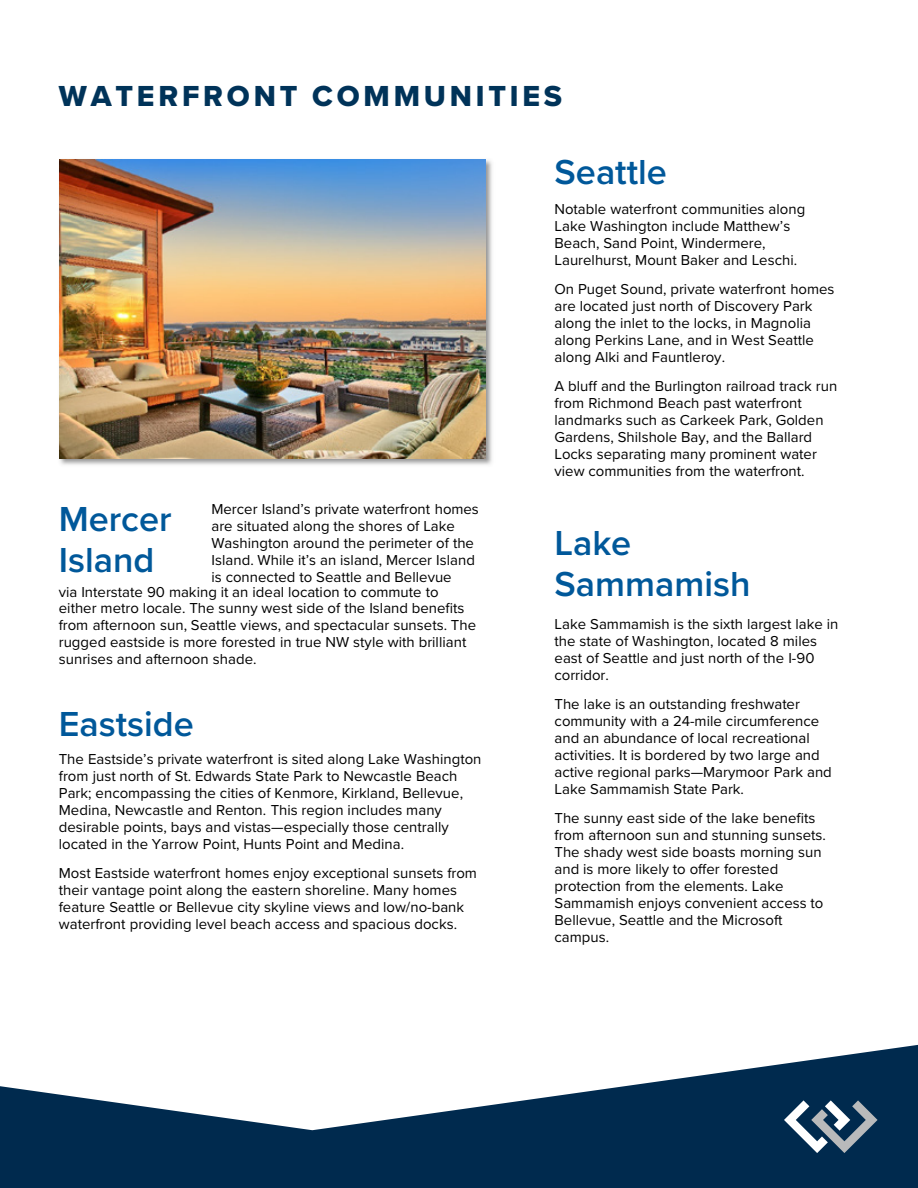
<style>
.page{position:relative;width:918px;height:1188px;background:#fff}
.page>*{position:absolute;margin:0;border:0;box-sizing:border-box;transform-origin:0 0}
.t1{font:600 36px/40.7px "Proxima Nova";color:#00589a}
.t2{font:30px "Proxima Nova Extrabld";letter-spacing:.125em;color:#003359}
.t3{font:15px/17px "Proxima Nova";letter-spacing:.005em;color:#000}
</style>
<div class="page">
<img style="left:59px;top:159px;width:433px;height:306px">
<img style="left:60px;top:159px;width:426px;height:300px">
<svg style="left:0;top:1045px;width:918px;height:143px;fill:#002a4e"></svg>
<svg style="left:784px;top:1100px;width:94px;height:53px"></svg>
<h2 class="t2" style="left:59px;top:73px;width:505px">WATERFRONT COMMUNITIES</h2>
<p class="t3" style="left:212px;top:500px;width:269px">Mercer Island’s private waterfront homes are situated along the shores of Lake Washington around the perimeter of the Island. While it’s an island, Mercer Island is connected to Seattle and Bellevue</p>
<h1 class="t1" style="left:59px;top:497px;width:114px">Mercer<br>Island</h1>
<p class="t3" style="left:59px;top:582px;width:419px">via Interstate 90 making it an ideal location to commute to either metro locale. The sunny west side of the Island benefits from afternoon sun, Seattle views, and spectacular sunsets. The rugged eastside is more forested in true NW style with brilliant sunrises and afternoon shade.</p>
<h1 class="t1" style="left:59px;top:702px;width:136px">Eastside</h1>
<p class="t3" style="left:59px;top:750px;width:424px">The Eastside’s private waterfront is sited along Lake Washington from just north of St. Edwards State Park to Newcastle Beach Park; encompassing the cities of Kenmore, Kirkland, Bellevue, Medina, Newcastle and Renton. This region includes many desirable points, bays and vistas—especially those centrally located in the Yarrow Point, Hunts Point and Medina.</p>
<p class="t3" style="left:59px;top:864px;width:420px">Most Eastside waterfront homes enjoy exceptional sunsets from their vantage point along the eastern shoreline. Many homes feature Seattle or Bellevue city skyline views and low/no-bank waterfront providing level beach access and spacious docks.</p>
<h1 class="t1" style="left:555px;top:150px;width:114px">Seattle</h1>
<p class="t3" style="left:555px;top:200px;width:252px">Notable waterfront communities along Lake Washington include Matthew’s Beach, Sand Point, Windermere, Laurelhurst, Mount Baker and Leschi.</p>
<p class="t3" style="left:555px;top:280px;width:282px">On Puget Sound, private waterfront homes are located just north of Discovery Park along the inlet to the locks, in Magnolia along Perkins Lane, and in West Seattle along Alki and Fauntleroy.</p>
<p class="t3" style="left:555px;top:377px;width:284px">A bluff and the Burlington railroad track run from Richmond Beach past waterfront landmarks such as Carkeek Park, Golden Gardens, Shilshole Bay, and the Ballard Locks separating many prominent water view communities from the waterfront.</p>
<h1 class="t1" style="left:555px;top:522px;width:198px">Lake<br>Sammamish</h1>
<p class="t3" style="left:555px;top:615px;width:285px">Lake Sammamish is the sixth largest lake in the state of Washington, located 8 miles east of Seattle and just north of the I-90 corridor.</p>
<p class="t3" style="left:555px;top:695px;width:279px">The lake is an outstanding freshwater community with a 24-mile circumference and an abundance of local recreational activities. It is bordered by two large and active regional parks—Marymoor Park and Lake Sammamish State Park.</p>
<p class="t3" style="left:555px;top:809px;width:273px">The sunny east side of the lake benefits from afternoon sun and stunning sunsets.<br>The shady west side boasts morning sun and is more likely to offer forested protection from the elements. Lake Sammamish enjoys convenient access to Bellevue, Seattle and the Microsoft campus.</p>
</div>
